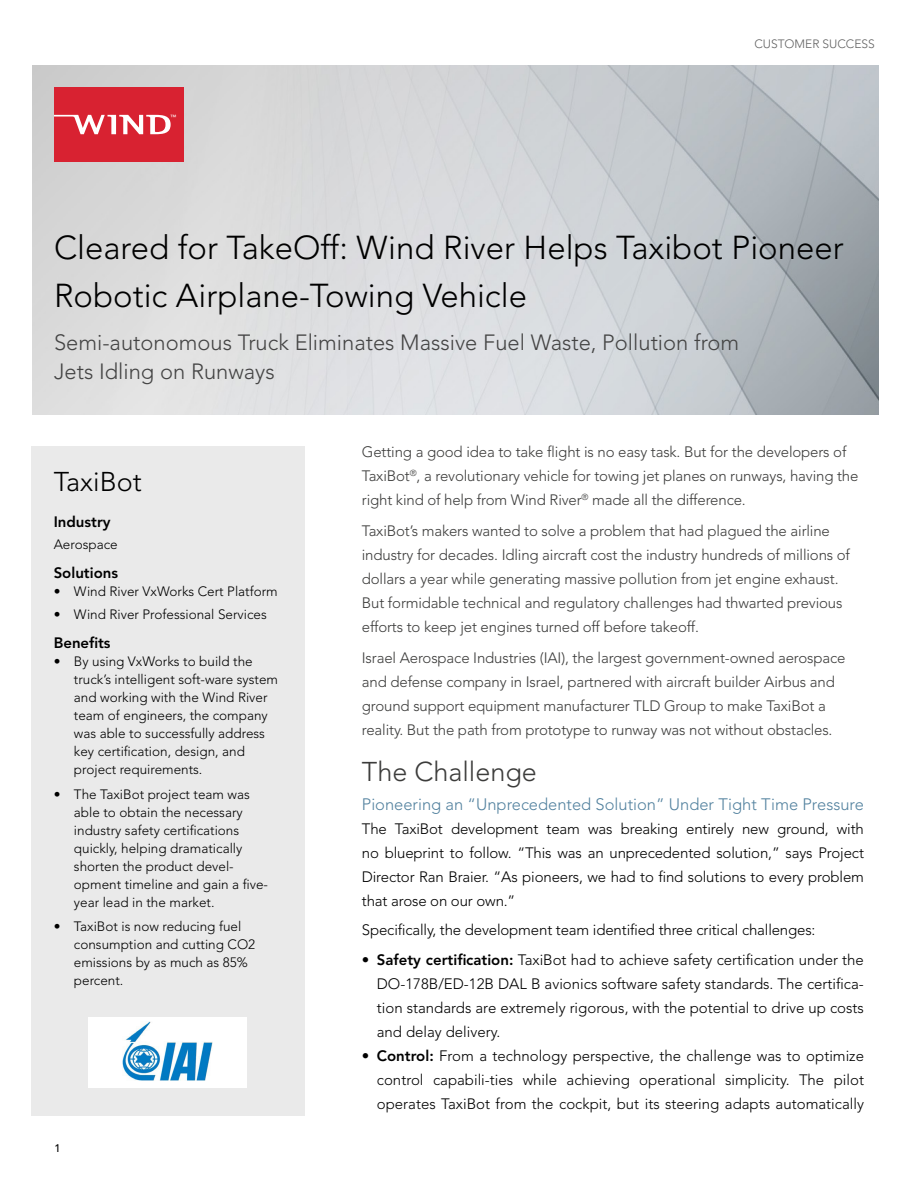
<style>
.page{position:relative;width:918px;height:1188px;background:#fff}
.page>*{position:absolute;margin:0;border:0;box-sizing:border-box;transform-origin:0 0}
.t1{font:300 32.85px/47.5px "Avenir LT Std";color:#000}
.t2{font:300 27px "Avenir LT Std";color:#3c3c3b}
.t3{font:300 27px "Avenir LT Std";color:#000}
.t4{font:300 21.9px/29.2px "Avenir LT Std";color:#444}
.t5{font:300 16.5px "Avenir LT Std";color:#53829f}
.t6{font:300 15px/24px "Avenir LT Std";letter-spacing:-.01em;color:#3c3c3b}
.t7{font:300 15px/24px "Avenir LT Std";letter-spacing:-.01em;color:#000;text-align:justify}
.t8{font:800 15px "Avenir LT Std";color:#000}
.t9{font:300 13.5px/18px "Avenir LT Std";color:#000}
.t10{font:300 12px "Avenir LT Std";color:#606060}
.t11{font:500 10.95px "Avenir LT Std";color:#000}
.t12{font:500 6px "Avenir LT Std";color:#fff}
.s1{font-weight:800}
</style>
<div class="page">
<div style="left:31px;top:446px;width:274px;height:670px;background:#eaeaea"></div>
<img style="left:32px;top:66px;width:847px;height:349px">
<div style="left:54px;top:87px;width:129px;height:75px;background:#d82231"></div>
<svg style="left:54px;top:115px;width:117px;height:19px"></svg>
<div style="left:88px;top:1017px;width:159px;height:71px;background:#fff"></div>
<img style="left:123px;top:1022px;width:90px;height:58px">
<p class="t12" style="left:171px;top:114px;width:8px">™</p>
<p class="t10" style="left:754px;top:37px;width:122px">CUSTOMER SUCCESS</p>
<h1 class="t1" style="left:54px;top:224px;width:791px">Cleared for TakeOff: Wind River Helps Taxibot Pioneer<br>Robotic Airplane-Towing Vehicle</h1>
<h3 class="t4" style="left:54px;top:328px;width:687px">Semi-autonomous Truck Eliminates Massive Fuel Waste, Pollution from<br>Jets Idling on Runways</h3>
<h2 class="t3" style="left:54px;top:465px;width:90px">TaxiBot</h2>
<p class="t8" style="left:54px;top:512px;width:58px">Industry</p>
<p class="t9" style="left:54px;top:535px;width:66px">Aerospace</p>
<p class="t8" style="left:54px;top:564px;width:66px">Solutions</p>
<p class="t9" style="left:54px;top:583px;width:226px">• Wind River VxWorks Cert Platform</p>
<p class="t9" style="left:54px;top:605px;width:215px">• Wind River Professional Services</p>
<p class="t8" style="left:54px;top:634px;width:58px">Benefits</p>
<p class="t9" style="left:74px;top:652px;width:206px;text-indent:-20px">• By using VxWorks to build the truck’s intelligent soft-ware system and working with the Wind River team of engineers, the company was able to successfully address key certification, design, and project requirements.</p>
<p class="t9" style="left:74px;top:785px;width:196px;text-indent:-20px">• The TaxiBot project team was able to obtain the necessary industry safety certifications quickly, helping dramatically shorten the product devel&shy;opment timeline and gain a five&shy;year lead in the market.</p>
<p class="t9" style="left:74px;top:918px;width:183px;text-indent:-20px">• TaxiBot is now reducing fuel consumption and cutting CO2 emissions by as much as 85% percent.</p>
<p class="t11" style="left:55px;top:1142px;width:8px">1</p>
<p class="t6" style="left:362px;top:440px;width:498px">Getting a good idea to take flight is no easy task. But for the developers of<br>TaxiBot<sup>®</sup>, a revolutionary vehicle for towing jet planes on runways, having the right kind of help from Wind River<sup>®</sup> made all the difference.</p>
<p class="t6" style="left:362px;top:519px;width:490px">TaxiBot’s makers wanted to solve a problem that had plagued the airline industry for decades. Idling aircraft cost the industry hundreds of millions of dollars a year while generating massive pollution from jet engine exhaust.<br>But formidable technical and regulatory challenges had thwarted previous efforts to keep jet engines turned off before takeoff.</p>
<p class="t6" style="left:362px;top:646px;width:485px">Israel Aerospace Industries (IAI), the largest government-owned aerospace and defense company in Israel, partnered with aircraft builder Airbus and ground support equipment manufacturer TLD Group to make TaxiBot a reality. But the path from prototype to runway was not without obstacles.</p>
<h2 class="t2" style="left:362px;top:756px;width:177px">The Challenge</h2>
<p class="t5" style="left:362px;top:795px;width:504px">Pioneering an “Unprecedented Solution” Under Tight Time Pressure</p>
<p class="t7" style="left:362px;top:817px;width:504px">The TaxiBot development team was breaking entirely new ground, with no blueprint to follow. “This was an unprecedented solution,” says Project Director Ran Braier. “As pioneers, we had to find solutions to every problem that arose on our own.”</p>
<p class="t7" style="left:362px;top:918px;width:455px">Specifically, the development team identified three critical challenges:</p>
<p class="t7" style="left:377px;top:948px;width:489px;text-indent:-15px"><span class="s1">• Safety certification:</span> TaxiBot had to achieve safety certification under the DO-178B/ED-12B DAL B avionics software safety standards. The certifica&shy;tion standards are extremely rigorous, with the potential to drive up costs and delay delivery.</p>
<p class="t7" style="left:377px;top:1044px;width:489px;text-indent:-15px"><span class="s1">• Control:</span> From a technology perspective, the challenge was to optimize control capabili-ties while achieving operational simplicity. The pilot operates TaxiBot from the cockpit, but its steering adapts automatically</p>
</div>
